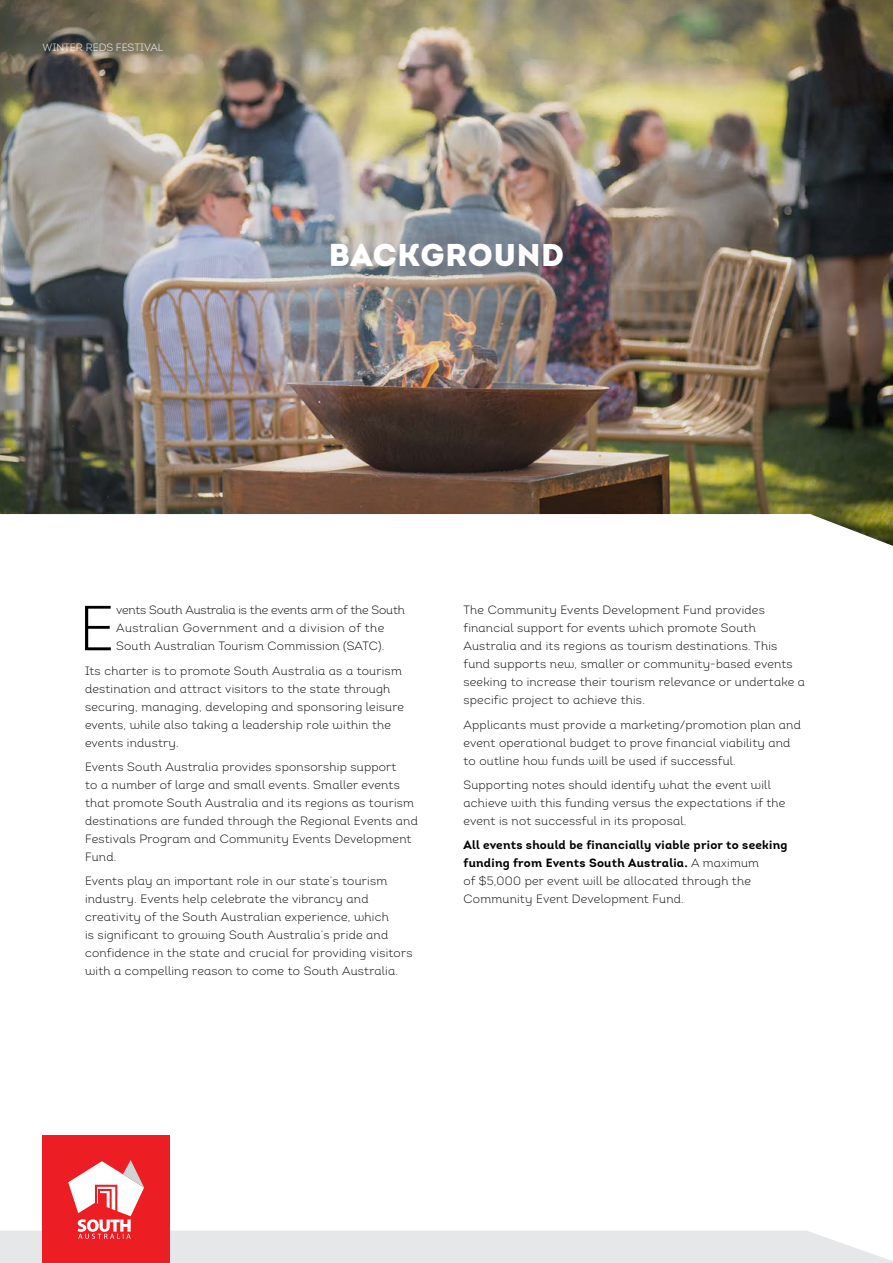
<style>
.page{position:relative;width:893px;height:1263px;background:#fff}
.page>*{position:absolute;margin:0;border:0;box-sizing:border-box;transform-origin:0 0}
.t1{font:300 63.45px "Adelaide Intro";color:#000}
.t2{font:900 31.5px "Adelaide Intro";letter-spacing:.025em;color:#fff}
.t3{font:300 12px/18px "Adelaide Intro";letter-spacing:.02em;color:#000}
.t4{font:700 12px/18px "Adelaide Intro";letter-spacing:.02em;color:#000}
.t5{font:300 10.5px "Adelaide Intro";color:#fff}
.s1{font-weight:300}
</style>
<div class="page">
<img style="left:0;top:0;width:893px;height:514px">
<div style="left:43px;top:1135px;width:127px;height:128px;background:#ed1d24"></div>
<svg style="left:0;top:1160px;width:893px;height:103px"></svg>
<p class="t5" style="left:43px;top:41px;width:122px">WINTER REDS FESTIVAL</p>
<h2 class="t2" style="left:329px;top:234px;width:237px">BACKGROUND</h2>
<h1 class="t1" style="left:79px;top:589px;width:38px">E</h1>
<p class="t3" style="left:116px;top:601px;width:290px">vents South Australia is the events arm of the South<br>Australian Government and a division of the<br>South Australian Tourism Commission (SATC).</p>
<p class="t3" style="left:85px;top:661px;width:320px">Its charter is to promote South Australia as a tourism destination and attract visitors to the state through securing, managing, developing and sponsoring leisure events, while also taking a leadership role within the events industry.</p>
<p class="t3" style="left:85px;top:758px;width:334px">Events South Australia provides sponsorship support<br>to a number of large and small events. Smaller events that promote South Australia and its regions as tourism destinations are funded through the Regional Events and Festivals Program and Community Events Development Fund.</p>
<p class="t3" style="left:85px;top:872px;width:329px">Events play an important role in our state’s tourism industry. Events help celebrate the vibrancy and creativity of the South Australian experience, which<br>is significant to growing South Australia’s pride and confidence in the state and crucial for providing visitors with a compelling reason to come to South Australia.</p>
<p class="t3" style="left:463px;top:601px;width:343px">The Community Events Development Fund provides financial support for events which promote South Australia and its regions as tourism destinations. This fund supports new, smaller or community-based events seeking to increase their tourism relevance or undertake a specific project to achieve this.</p>
<p class="t3" style="left:463px;top:715px;width:339px">Applicants must provide a marketing/promotion plan and event operational budget to prove financial viability and to outline how funds will be used if successful.</p>
<p class="t3" style="left:463px;top:776px;width:323px">Supporting notes should identify what the event will achieve with this funding versus the expectations if the event is not successful in its proposal.</p>
<p class="t4" style="left:463px;top:836px;width:325px">All events should be financially viable prior to seeking funding from Events South Australia. <span class="s1">A maximum<br>of $5,000 per event will be allocated through the Community Event Development Fund.</span></p>
</div>
